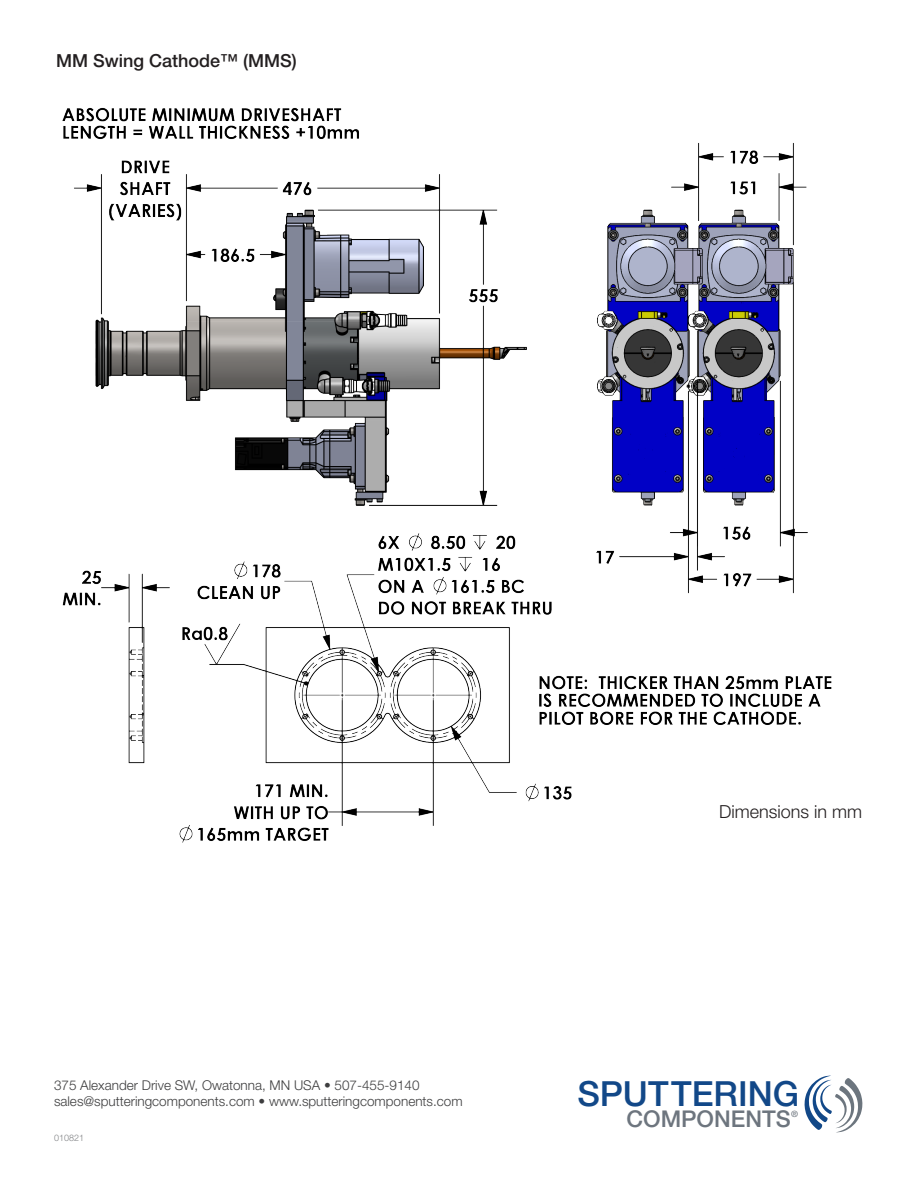
<style>
.page{position:relative;width:918px;height:1188px;background:#fff}
.page>*{position:absolute;margin:0;border:0;box-sizing:border-box;transform-origin:0 0}
.t1{font:500 34.65px "Helvetica Neue LT Std";color:#124888}
.t2{font:500 23.1px "Helvetica Neue LT Std";color:#6d757e}
.t3{font:500 18px "Helvetica Neue LT Std";color:#231f20}
.t4{font:300 18px "Helvetica Neue LT Pro";color:#231f20}
.t5{font:300 13.5px/16.2px "Helvetica Neue LT Pro";color:#3e3e3f}
.t6{font:300 9px "Helvetica Neue LT Pro";color:#808285}
.t7{font:500 8.7px "Helvetica Neue LT Std";color:#6d757e}
</style>
<div class="page">
<svg style="left:804px;top:1076px;width:59px;height:56px"></svg>
<img style="left:62px;top:108px;width:770px;height:735px">
<p class="t3" style="left:56px;top:50px;width:242px">MM Swing Cathode™ (MMS)</p>
<p class="t5" style="left:54px;top:1076px;width:410px">375 Alexander Drive SW, Owatonna, MN USA • 507-455-9140 sales@sputteringcomponents.com • www.sputteringcomponents.com</p>
<p class="t6" style="left:54px;top:1132px;width:32px">010821</p>
<p class="t4" style="left:719px;top:800px;width:144px">Dimensions in mm</p>
<p class="t1" style="left:577px;top:1073px;width:223px">SPUTTERING</p>
<p class="t7" style="left:791px;top:1108px;width:8px">®</p>
<p class="t2" style="left:626px;top:1105px;width:166px">COMPONENTS</p>
</div>
